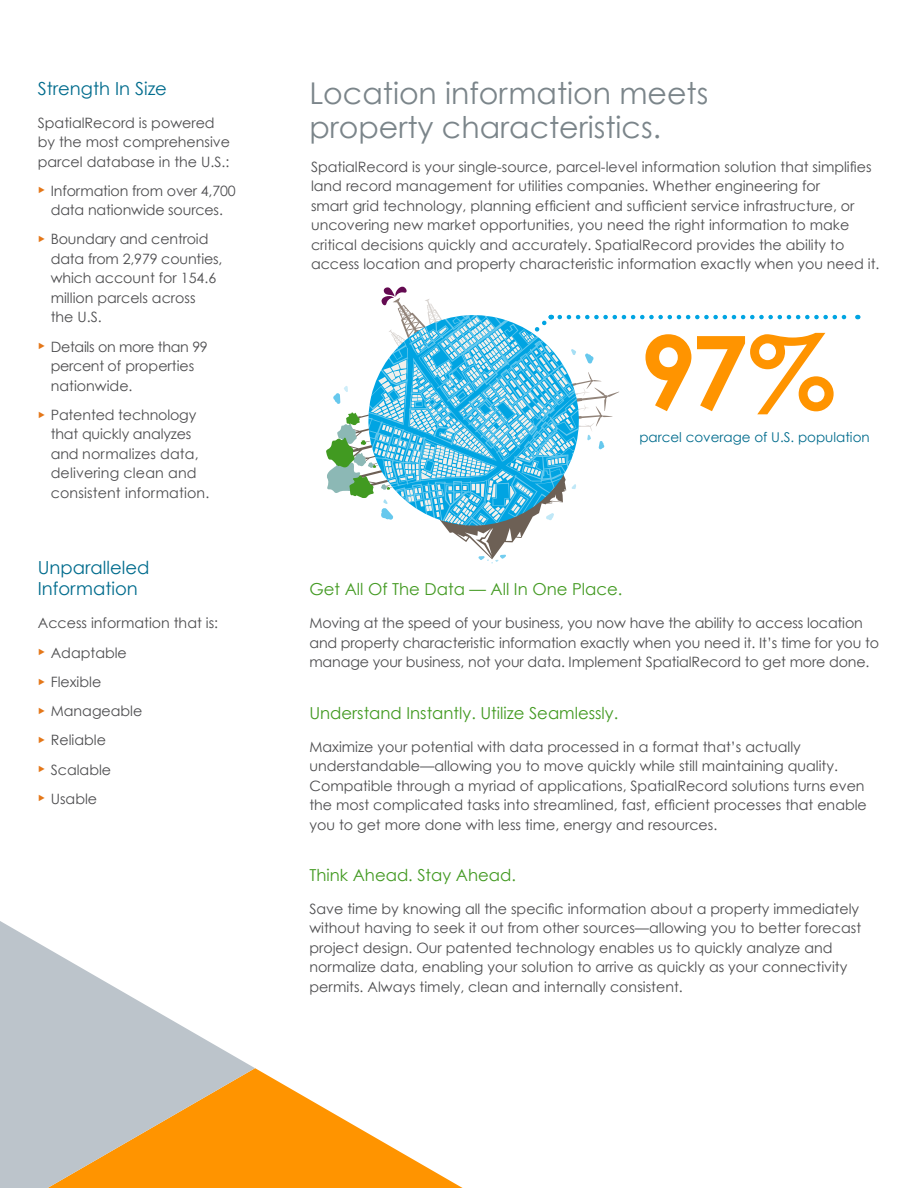
<style>
.page{position:relative;width:918px;height:1188px;background:#fff}
.page>*{position:absolute;margin:0;border:0;box-sizing:border-box;transform-origin:0 0}
.t1{font:700 102px "Century Gothic";color:#ff9400}
.t2{font:30px "Century Gothic";color:#7b858a}
.Subtitle_DS{font:18px/21px "Century Gothic";color:#006c8d}
.t3{font:16.5px "Century Gothic";color:#439a22}
.Body_Text{font:14.25px/19.5px "Century Gothic";color:#4d4d4f}
.Body_Text-2{font:14.25px/19.5px "Century Gothic";letter-spacing:-.02em;color:#4d4d4f}
.t4{font:13.5px "Century Gothic";color:#006c8d}
</style>
<div class="page">
<svg style="left:255px;top:1068px;width:208px;height:120px"></svg>
<svg style="left:0;top:921px;width:255px;height:267px;fill:#bcc4cb"></svg>
<svg style="left:326px;top:286px;width:532px;height:278px"></svg>
<p class="Subtitle_DS" style="left:38px;top:77px;width:131px">Strength In Size</p>
<p class="Body_Text" style="left:38px;top:112px;width:194px">SpatialRecord is powered by the most comprehensive parcel database in the U.S.:</p>
<p class="Body_Text" style="left:38px;top:181px;width:200px;text-align:center"><sup>►</sup> Information from over 4,700 data nationwide sources.</p>
<p class="Body_Text" style="left:51px;top:229px;width:173px;text-indent:-13px"><sup>►</sup> Boundary and centroid data from 2,979 counties, which account for 154.6 million parcels across<br>the U.S.</p>
<p class="Body_Text-2" style="left:51px;top:337px;width:159px;text-indent:-13px"><sup>►</sup> Details on more than 99 percent of properties nationwide.</p>
<p class="Body_Text" style="left:51px;top:405px;width:160px;text-indent:-13px"><sup>►</sup> Patented technology that quickly analyzes and normalizes data, delivering clean and consistent information.</p>
<p class="Subtitle_DS" style="left:38px;top:557px;width:113px">Unparalleled<br>Information</p>
<p class="Body_Text" style="left:38px;top:613px;width:182px">Access information that is:</p>
<p class="Body_Text" style="left:38px;top:643px;width:91px"><sup>►</sup> Adaptable</p>
<p class="Body_Text" style="left:38px;top:672px;width:65px"><sup>►</sup> Flexible</p>
<p class="Body_Text" style="left:38px;top:701px;width:106px"><sup>►</sup> Manageable</p>
<p class="Body_Text" style="left:38px;top:730px;width:70px"><sup>►</sup> Reliable</p>
<p class="Body_Text" style="left:38px;top:759px;width:75px"><sup>►</sup> Scalable</p>
<p class="Body_Text" style="left:38px;top:789px;width:61px"><sup>►</sup> Usable</p>
<p class="t2" style="left:309px;top:72px;width:401px">Location information meets</p>
<p class="t2" style="left:309px;top:106px;width:353px">property characteristics.</p>
<p class="Body_Text" style="left:311px;top:157px;width:570px">SpatialRecord is your single-source, parcel-level information solution that simplifies land record management for utilities companies. Whether engineering for<br>smart grid technology, planning efficient and sufficient service infrastructure, or uncovering new market opportunities, you need the right information to make critical decisions quickly and accurately. SpatialRecord provides the ability to access location and property characteristic information exactly when you need it.</p>
<p class="t1" style="left:639px;top:295px;width:198px">97%</p>
<p class="t4" style="left:639px;top:428px;width:232px">parcel coverage of U.S. population</p>
<h1 class="t3" style="left:309px;top:578px;width:314px">Get All Of The Data — All In One Place.</h1>
<p class="Body_Text" style="left:309px;top:613px;width:571px">Moving at the speed of your business, you now have the ability to access location and property characteristic information exactly when you need it. It’s time for you to manage your business, not your data. Implement SpatialRecord to get more done.</p>
<h1 class="t3" style="left:309px;top:701px;width:310px">Understand Instantly. Utilize Seamlessly.</h1>
<p class="Body_Text" style="left:309px;top:736px;width:559px">Maximize your potential with data processed in a format that’s actually understandable—allowing you to move quickly while still maintaining quality.<br>Compatible through a myriad of applications, SpatialRecord solutions turns even the most complicated tasks into streamlined, fast, efficient processes that enable you to get more done with less time, energy and resources.</p>
<h1 class="t3" style="left:309px;top:863px;width:208px">Think Ahead. Stay Ahead.</h1>
<p class="Body_Text" style="left:309px;top:899px;width:553px">Save time by knowing all the specific information about a property immediately without having to seek it out from other sources—allowing you to better forecast project design. Our patented technology enables us to quickly analyze and normalize data, enabling your solution to arrive as quickly as your connectivity permits. Always timely, clean and internally consistent.</p>
</div>
